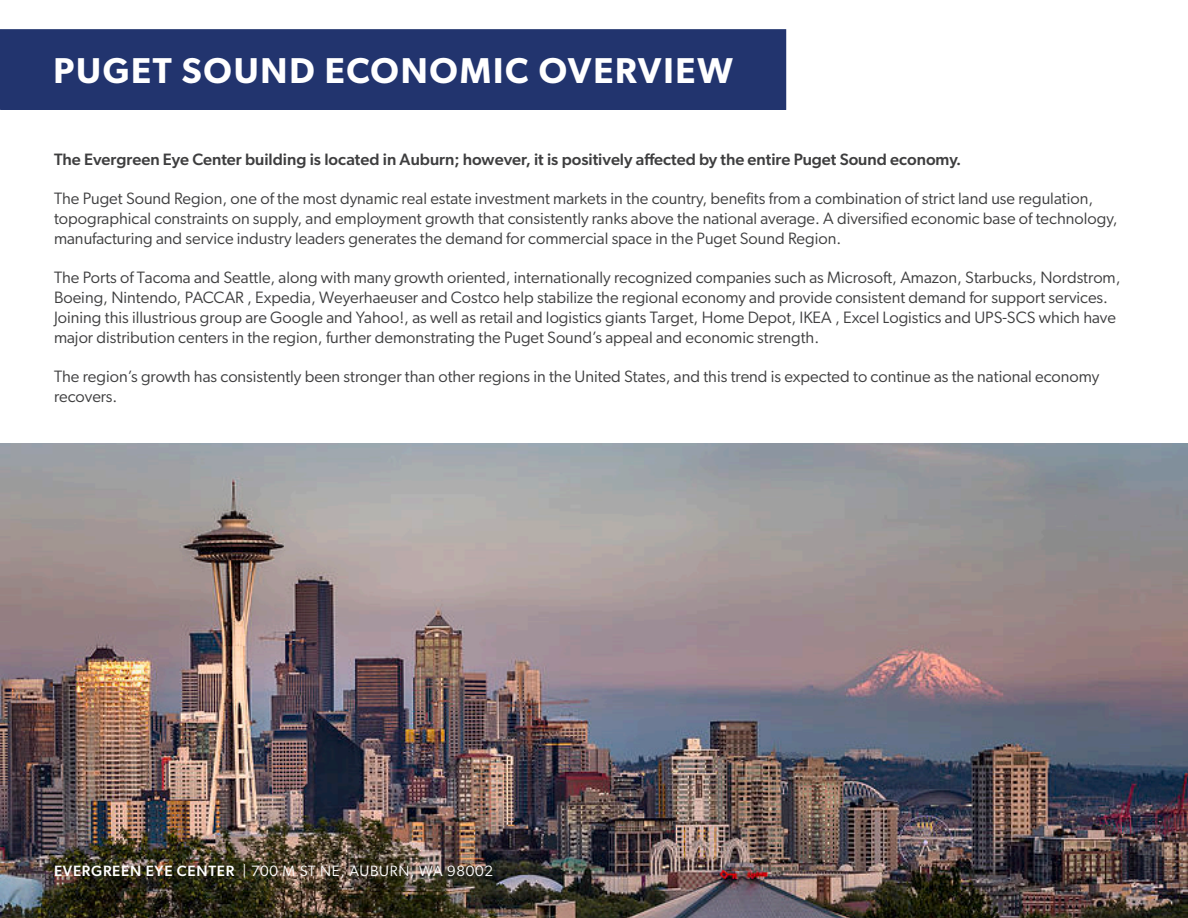
<style>
.page{position:relative;width:1188px;height:918px;background:#fff}
.page>*{position:absolute;margin:0;border:0;box-sizing:border-box;transform-origin:0 0}
.t1{font:600 36px "Gibson";letter-spacing:.05em;color:#fff}
.t2{font:16.5px/19.8px "Gibson";color:#3e3e3f}
.t3{font:500 16.5px "Gibson";color:#3e3e3f}
.t4{font:15px "Gibson";letter-spacing:.05em;color:#fff}
.s1{font-weight:500}
</style>
<div class="page">
<div style="left:1px;top:30px;width:784px;height:79px;background:#22346e"></div>
<div style="left:0;top:29px;width:786px;height:81px;border:2px solid #22346e"></div>
<img style="left:0;top:444px;width:1188px;height:474px">
<p class="t1" style="left:53px;top:49px;width:681px">PUGET SOUND ECONOMIC OVERVIEW</p>
<p class="t3" style="left:54px;top:149px;width:909px">The Evergreen Eye Center building is located in Auburn; however, it is positively affected by the entire Puget Sound economy.</p>
<p class="t2" style="left:54px;top:188px;width:1065px">The Puget Sound Region, one of the most dynamic real estate investment markets in the country, benefits from a combination of strict land use regulation, topographical constraints on supply, and employment growth that consistently ranks above the national average. A diversified economic base of technology, manufacturing and service industry leaders generates the demand for commercial space in the Puget Sound Region.</p>
<p class="t2" style="left:54px;top:268px;width:1068px">The Ports of Tacoma and Seattle, along with many growth oriented, internationally recognized companies such as Microsoft, Amazon, Starbucks, Nordstrom, Boeing, Nintendo, PACCAR , Expedia, Weyerhaeuser and Costco help stabilize the regional economy and provide consistent demand for support services.<br>Joining this illustrious group are Google and Yahoo!, as well as retail and logistics giants Target, Home Depot, IKEA , Excel Logistics and UPS-SCS which have major distribution centers in the region, further demonstrating the Puget Sound’s appeal and economic strength.</p>
<p class="t2" style="left:54px;top:367px;width:1047px">The region’s growth has consistently been stronger than other regions in the United States, and this trend is expected to continue as the national economy recovers.</p>
<p class="t4" style="left:54px;top:862px;width:441px"><span class="s1">EVERGREEN EYE CENTER</span> | 700 M ST NE, AUBURN, WA 98002</p>
</div>
